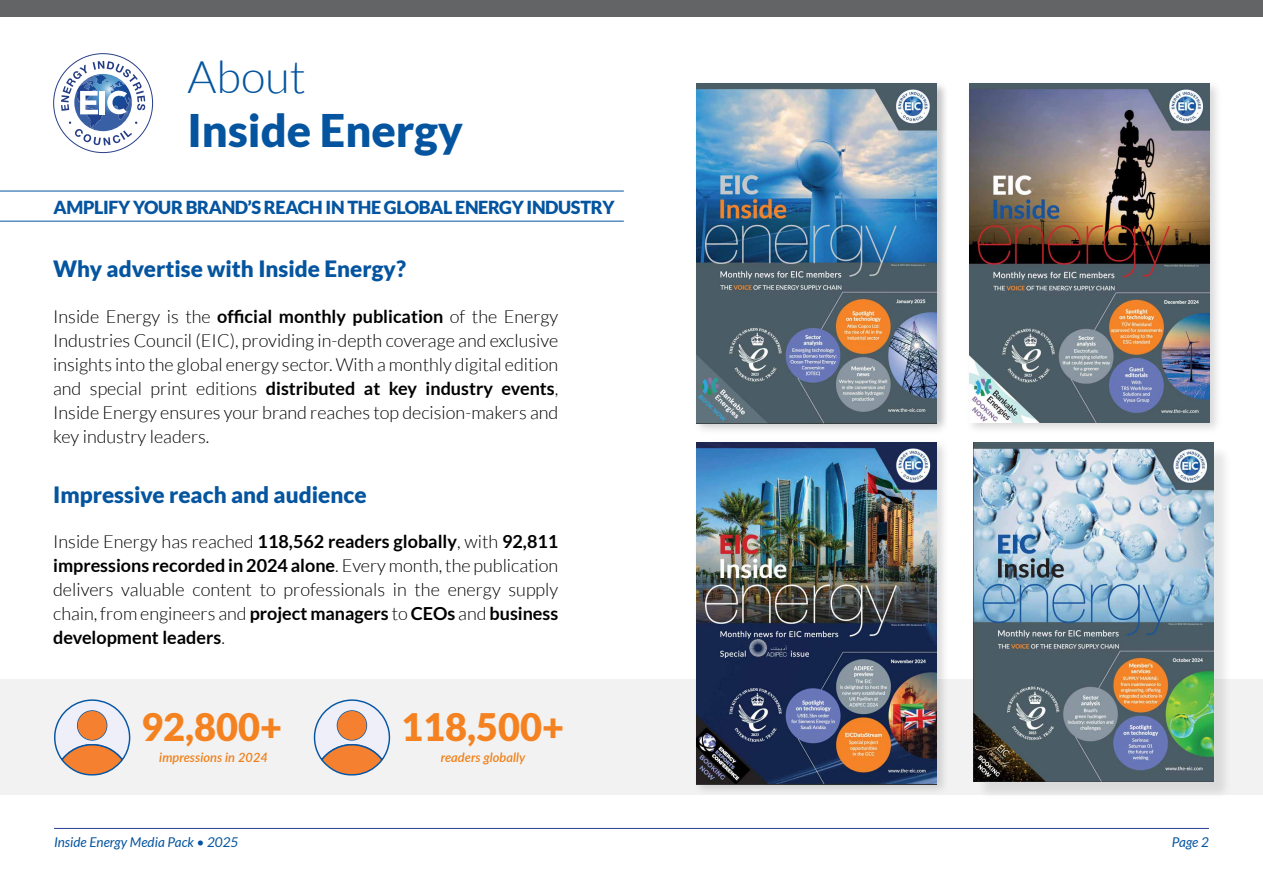
<style>
.page{position:relative;width:1263px;height:893px;background:#fff}
.page>*{position:absolute;margin:0;border:0;box-sizing:border-box;transform-origin:0 0}
.t1{font:900 45px "Lato";color:#04549f}
.t2{font:300 45px "Lato";color:#04549f}
.t3{font:900 37.95px "Lato";color:#f58220}
.t4{font:900 22.5px "Lato";color:#04549f}
.t5{font:300 18px/24px "Lato";color:#000;text-align:justify}
.t6{font:900 18px "Lato";letter-spacing:-.02em;color:#04549f}
.t7{font:italic 13.5px "Lato";color:#04549f}
.t8{font:italic 600 12.9px "Lato";color:#f08017}
.s1{font-weight:700}
</style>
<div class="page">
<hr style="left:54px;top:828px;width:1155px;height:1px;background:#25408f">
<div style="left:0;top:0;width:1263px;height:17px;background:#636466"></div>
<div style="left:0;top:680px;width:1263px;height:115px;background:#f2f2f3"></div>
<svg style="left:54px;top:699px;width:77px;height:77px"></svg>
<div style="left:78px;top:711px;width:29px;height:29px;background:#f58030;border-radius:50%"></div>
<svg style="left:313px;top:699px;width:78px;height:77px"></svg>
<div style="left:337px;top:711px;width:29px;height:29px;background:#f58030;border-radius:50%"></div>
<hr style="left:0;top:191px;width:624px;height:1px;background:#04549f">
<hr style="left:0;top:221px;width:624px;height:1px;background:#04549f">
<svg style="left:53px;top:53px;width:100px;height:100px"></svg>
<div style="left:692px;top:79px;width:257px;height:357px;background:#000;opacity:.15"></div>
<img style="left:696px;top:83px;width:241px;height:341px">
<div style="left:965px;top:79px;width:257px;height:355px;background:#000;opacity:.15"></div>
<img style="left:969px;top:83px;width:241px;height:339px">
<div style="left:692px;top:439px;width:257px;height:358px;background:#000;opacity:.15"></div>
<img style="left:696px;top:443px;width:241px;height:341px">
<div style="left:976px;top:445px;width:256px;height:355px;background:#000;opacity:.1"></div>
<img style="left:974px;top:443px;width:239px;height:338px">
<h1 class="t2" style="left:188px;top:52px;width:120px">About</h1>
<h1 class="t1" style="left:188px;top:104px;width:277px">Inside Energy</h1>
<p class="t6" style="left:54px;top:196px;width:562px">AMPLIFY YOUR BRAND’S REACH IN THE GLOBAL ENERGY INDUSTRY</p>
<p class="t4" style="left:53px;top:256px;width:354px">Why advertise with Inside Energy?</p>
<p class="t5" style="left:53px;top:304px;width:507px">Inside Energy is the <span class="s1">official monthly publication</span> of the Energy Industries Council (EIC), providing in-depth coverage and exclusive insights into the global energy sector. With a monthly digital edition and special print editions <span class="s1">distributed at key industry events</span>, Inside Energy ensures your brand reaches top decision-makers and key industry leaders.</p>
<p class="t4" style="left:53px;top:481px;width:315px">Impressive reach and audience</p>
<p class="t5" style="left:53px;top:530px;width:507px">Inside Energy has reached <span class="s1">118,562 readers globally</span>, with <span class="s1">92,811 impressions recorded in 2024 alone</span>. Every month, the publication delivers valuable content to professionals in the energy supply chain, from engineers and <span class="s1">project managers</span> to <span class="s1">CEOs</span> and <span class="s1">business development leaders</span>.</p>
<h2 class="t3" style="left:141px;top:705px;width:142px">92,800+</h2>
<h2 class="t3" style="left:401px;top:705px;width:164px">118,500+</h2>
<p class="t8" style="left:159px;top:748px;width:110px">impressions in 2024</p>
<p class="t8" style="left:441px;top:748px;width:86px">readers globally</p>
<p class="t7" style="left:54px;top:834px;width:186px">Inside Energy Media Pack • 2025</p>
<p class="t7" style="left:1172px;top:834px;width:39px">Page 2</p>
</div>
